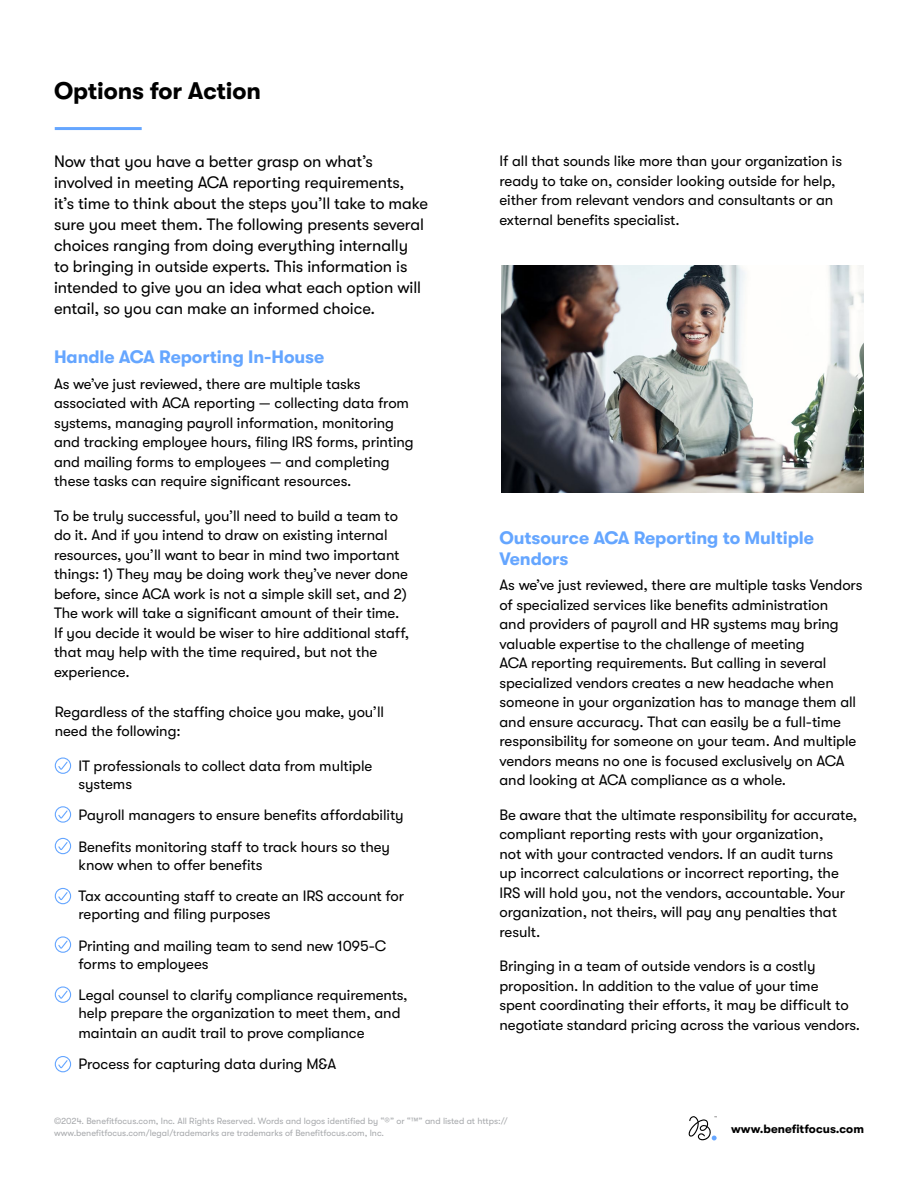
<style>
.page{position:relative;width:918px;height:1188px;background:#fff}
.page>*{position:absolute;margin:0;border:0;box-sizing:border-box;transform-origin:0 0}
.t1{font:700 24px "GT Walsheim Pro";letter-spacing:-.005em;color:#000}
.t2{font:700 18px/21px "GT Walsheim Pro";letter-spacing:-.005em;color:#65a6ff}
.t3{font:16.5px/21px "GT Walsheim Pro";letter-spacing:-.005em;color:#000}
.t4{font:15px/19.5px "GT Walsheim Pro";letter-spacing:-.005em;color:#000}
.t5{font:700 12px "GT Walsheim Pro";color:#000}
.t6{font:9px/12px "GT Walsheim Pro";color:#a7a9ac}
</style>
<div class="page">
<svg style="left:688px;top:1116px;width:28px;height:24px"></svg>
<hr style="left:55px;top:127px;width:87px;height:3px;background:#65a6ff">
<svg style="left:54px;top:757px;width:18px;height:17px"></svg>
<svg style="left:54px;top:806px;width:18px;height:17px"></svg>
<svg style="left:54px;top:837px;width:18px;height:18px"></svg>
<svg style="left:54px;top:887px;width:18px;height:18px"></svg>
<svg style="left:54px;top:936px;width:18px;height:17px"></svg>
<svg style="left:54px;top:986px;width:18px;height:17px"></svg>
<svg style="left:54px;top:1056px;width:18px;height:17px"></svg>
<img style="left:501px;top:265px;width:363px;height:228px">
<h1 class="t1" style="left:54px;top:78px;width:208px">Options for Action</h1>
<p class="t3" style="left:54px;top:151px;width:375px">Now that you have a better grasp on what’s involved in meeting ACA reporting requirements, it’s time to think about the steps you’ll take to make sure you meet them. The following presents several choices ranging from doing everything internally<br>to bringing in outside experts. This information is intended to give you an idea what each option will entail, so you can make an informed choice.</p>
<p class="t2" style="left:54px;top:347px;width:272px">Handle ACA Reporting In-House</p>
<p class="t4" style="left:54px;top:374px;width:361px">As we’ve just reviewed, there are multiple tasks associated with ACA reporting — collecting data from systems, managing payroll information, monitoring and tracking employee hours, filing IRS forms, printing and mailing forms to employees — and completing these tasks can require significant resources.</p>
<p class="t4" style="left:54px;top:506px;width:357px">To be truly successful, you’ll need to build a team to do it. And if you intend to draw on existing internal resources, you’ll want to bear in mind two important things: 1) They may be doing work they’ve never done before, since ACA work is not a simple skill set, and 2)<br>The work will take a significant amount of their time.<br>If you decide it would be wiser to hire additional staff, that may help with the time required, but not the experience.</p>
<p class="t4" style="left:55px;top:702px;width:331px">Regardless of the staffing choice you make, you’ll need the following:</p>
<p class="t4" style="left:79px;top:757px;width:295px;line-height:18px">IT professionals to collect data from multiple systems</p>
<p class="t4" style="left:79px;top:800px;width:327px;line-height:31.5px">Payroll managers to ensure benefits affordability<br>Benefits monitoring staff to track hours so they</p>
<p class="t4" style="left:79px;top:849px;width:327px;line-height:31.5px">know when to offer benefits<br>Tax accounting staff to create an IRS account for</p>
<p class="t4" style="left:79px;top:899px;width:309px;line-height:31.5px">reporting and filing purposes<br>Printing and mailing team to send new 1095-C</p>
<p class="t4" style="left:79px;top:948px;width:331px;line-height:31.5px">forms to employees<br>Legal counsel to clarify compliance requirements,</p>
<p class="t4" style="left:79px;top:1004px;width:324px">help prepare the organization to meet them, and maintain an audit trail to prove compliance</p>
<p class="t4" style="left:79px;top:1055px;width:259px">Process for capturing data during M&amp;A</p>
<p class="t4" style="left:499px;top:151px;width:344px">If all that sounds like more than your organization is ready to take on, consider looking outside for help, either from relevant vendors and consultants or an external benefits specialist.</p>
<p class="t2" style="left:500px;top:527px;width:316px">Outsource ACA Reporting to Multiple<br>Vendors</p>
<p class="t4" style="left:499px;top:575px;width:365px">As we’ve just reviewed, there are multiple tasks Vendors of specialized services like benefits administration<br>and providers of payroll and HR systems may bring valuable expertise to the challenge of meeting<br>ACA reporting requirements. But calling in several specialized vendors creates a new headache when someone in your organization has to manage them all and ensure accuracy. That can easily be a full-time responsibility for someone on your team. And multiple vendors means no one is focused exclusively on ACA and looking at ACA compliance as a whole.</p>
<p class="t4" style="left:499px;top:805px;width:359px">Be aware that the ultimate responsibility for accurate, compliant reporting rests with your organization,<br>not with your contracted vendors. If an audit turns<br>up incorrect calculations or incorrect reporting, the IRS will hold you, not the vendors, accountable. Your organization, not theirs, will pay any penalties that result.</p>
<p class="t4" style="left:499px;top:956px;width:362px">Bringing in a team of outside vendors is a costly proposition. In addition to the value of your time<br>spent coordinating their efforts, it may be difficult to negotiate standard pricing across the various vendors.</p>
<p class="t6" style="left:54px;top:1115px;width:455px">©2024. Benefitfocus.com, Inc. All Rights Reserved. Words and logos identified by “®” or “™” and listed at https:// www.benefitfocus.com/legal/trademarks are trademarks of Benefitfocus.com, Inc.</p>
<p class="t5" style="left:731px;top:1123px;width:134px">www.benefitfocus.com</p>
</div>
